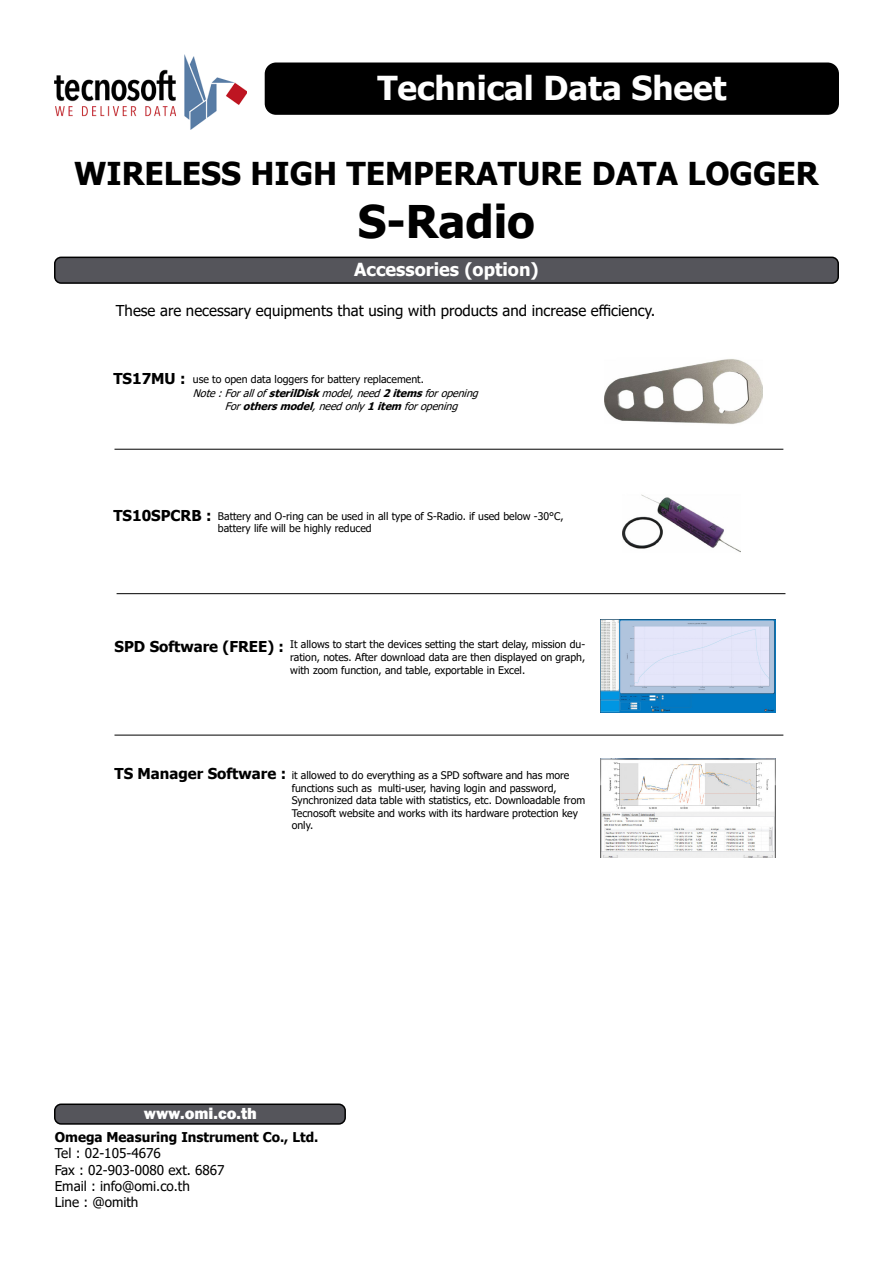
<style>
.page{position:relative;width:893px;height:1263px;background:#fff}
.page>*{position:absolute;margin:0;border:0;box-sizing:border-box;transform-origin:0 0}
.t1{font:700 45px "Tahoma";color:#000}
.t2{font:700 33px "Tahoma";color:#fff}
.t3{font:700 31.5px "Tahoma";color:#000}
.t4{font:700 18px "Tahoma";color:#fff}
.t5{font:800 16.5px "Franklin Gothic";color:#fff}
.t6{font:15px "Tahoma";color:#000}
.t7{font:700 15px "Tahoma";color:#000}
.t8{font:13.5px "Tahoma";color:#000}
.t9{font:700 13.5px "Tahoma";color:#000}
.t10{font:10.5px/12.6px "Tahoma";color:#000}
.t11{font:italic 10.5px "Tahoma";color:#000}
.s1{font-weight:700}
</style>
<div class="page">
<div style="left:265px;top:63px;width:574px;height:52px;background:#000;border-radius:11px"></div>
<img style="left:55px;top:54px;width:192px;height:75px">
<img style="left:605px;top:359px;width:158px;height:65px">
<hr style="left:114px;top:449px;width:669px;height:1px;background:#000">
<hr style="left:114px;top:735px;width:669px;height:1px;background:#000">
<img style="left:600px;top:620px;width:176px;height:93px">
<img style="left:600px;top:759px;width:176px;height:99px">
<hr style="left:117px;top:593px;width:668px;height:1px;background:#000">
<img style="left:623px;top:494px;width:118px;height:59px">
<div style="left:55px;top:1104px;width:290px;height:20px;background:#55555b;border-radius:6px"></div>
<div style="left:54px;top:1103px;width:292px;height:22px;border:2px solid #000;border-radius:6px"></div>
<div style="left:55px;top:257px;width:783px;height:26px;background:#55555b;border-radius:6px"></div>
<div style="left:54px;top:257px;width:785px;height:27px;border:2px solid #000;border-radius:6px"></div>
<p class="t2" style="left:377px;top:65px;width:351px">Technical Data Sheet</p>
<p class="t3" style="left:74px;top:152px;width:746px">WIRELESS HIGH TEMPERATURE DATA LOGGER</p>
<p class="t1" style="left:358px;top:190px;width:179px">S-Radio</p>
<p class="t4" style="left:354px;top:257px;width:186px">Accessories (option)</p>
<p class="t6" style="left:116px;top:300px;width:541px">These are necessary equipments that using with products and increase efficiency.</p>
<p class="t7" style="left:113px;top:368px;width:74px">TS17MU :</p>
<p class="t10" style="left:193px;top:373px;width:232px">use to open data loggers for battery replacement.</p>
<p class="t11" style="left:193px;top:386px;width:291px">Note:Forallof<span class="s1">sterilDisk</span>model,need<span class="s1">2items</span>foropening</p>
<p class="t11" style="left:225px;top:399px;width:238px">For<span class="s1">othersmodel</span>,needonly<span class="s1">1 item</span> foropening</p>
<p class="t7" style="left:113px;top:505px;width:100px">TS10SPCRB :</p>
<p class="t10" style="left:218px;top:510px;width:347px">Battery and O-ring can be used in all type of S-Radio. if used below -30°C, battery life will be highly reduced</p>
<p class="t7" style="left:115px;top:636px;width:171px">SPD Software (FREE) :</p>
<p class="t10" style="left:290px;top:639px;width:296px;text-align:justify">It allows to start the devices setting the start delay, mission du&shy;ration, notes. After download data are then displayed on graph, with zoom function, and table, exportable in Excel.</p>
<p class="t7" style="left:114px;top:763px;width:173px">TS Manager Software :</p>
<p class="t10" style="left:292px;top:769px;width:295px">it allowed to do everything as a SPD software and has more functions such as multi-user, having login and password, Synchronized data table with statistics, etc. Downloadable from Tecnosoft website and works with its hardware protection key only.</p>
<p class="t5" style="left:144px;top:1102px;width:115px">www.omi.co.th</p>
<p class="t9" style="left:55px;top:1128px;width:265px">Omega Measuring Instrument Co., Ltd.</p>
<p class="t8" style="left:55px;top:1144px;width:108px">Tel : 02-105-4676</p>
<p class="t8" style="left:55px;top:1160px;width:171px">Fax : 02-903-0080 ext. 6867</p>
<p class="t8" style="left:55px;top:1177px;width:137px">Email : info@omi.co.th</p>
<p class="t8" style="left:55px;top:1193px;width:85px">Line : @omith</p>
</div>
